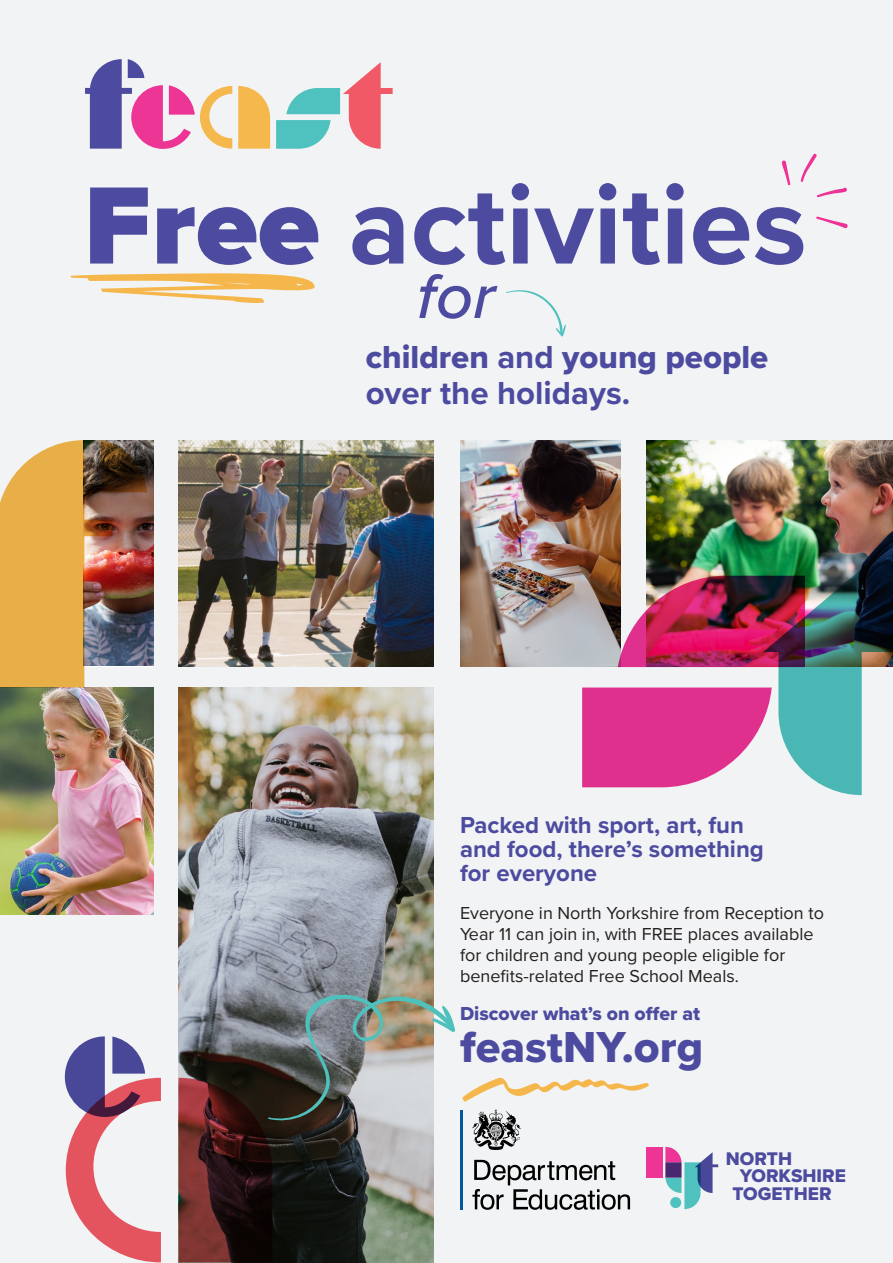
<style>
.page{position:relative;width:893px;height:1263px;background:#f2f3f4}
.page>*{position:absolute;margin:0;border:0;box-sizing:border-box;transform-origin:0 0}
.t1{font:700 114px "Proxima Nova";color:#4c4b9f}
.t2{font:italic 500 64.95px "Proxima Nova";color:#4c4b9f}
.t3{font:45px "Proxima Nova Extrabld";color:#4c4b9f}
.t4{font:33px/36px "Proxima Nova Extrabld";color:#4c4b9f}
.t5{font:700 24px/24px "Proxima Nova";color:#4c4b9f}
.t6{font:19.5px "Proxima Nova Extrabld";color:#4c4b9f}
.t7{font:19.05px/34.7px "Proxima Nova Extrabld";color:#4c4b9f}
.t8{font:18px/21px "Proxima Nova";color:#231f20}
.s1{font-weight:900}
.s2{font-family:"Proxima Nova";font-weight:700}
</style>
<div class="page">
<svg style="left:462px;top:1077px;width:187px;height:25px"></svg>
<svg style="left:472px;top:1110px;width:158px;height:100px"></svg>
<hr style="left:460px;top:1110px;width:2px;height:100px;background:#0158a1">
<div style="left:646px;top:1147px;width:16px;height:30px;background:#ed3596"></div>
<svg style="left:665px;top:1147px;width:53px;height:62px"></svg>
<svg style="left:276px;top:62px;width:117px;height:87px"></svg>
<svg style="left:85px;top:59px;width:147px;height:90px"></svg>
<svg style="left:238px;top:86px;width:32px;height:63px"></svg>
<img style="left:646px;top:440px;width:247px;height:136px">
<img style="left:460px;top:440px;width:161px;height:227px">
<img style="left:179px;top:440px;width:255px;height:227px">
<img style="left:179px;top:687px;width:255px;height:576px">
<img style="left:147px;top:440px;width:6px;height:225px">
<img style="left:0;top:687px;width:153px;height:227px">
<svg style="left:70px;top:273px;width:245px;height:30px"></svg>
<svg style="left:800px;top:153px;width:47px;height:45px"></svg>
<svg style="left:816px;top:216px;width:32px;height:13px"></svg>
<svg style="left:782px;top:161px;width:9px;height:25px"></svg>
<svg style="left:506px;top:290px;width:60px;height:47px"></svg>
<img style="left:0;top:440px;width:147px;height:247px">
<img style="left:582px;top:576px;width:181px;height:211px">
<img style="left:763px;top:569px;width:130px;height:226px">
<img style="left:179px;top:985px;width:276px;height:277px">
<svg style="left:65px;top:1036px;width:96px;height:226px"></svg>
<p class="t1" style="left:84px;top:141px;width:724px"><span class="s1">Free</span> activities</p>
<p class="t2" style="left:417px;top:248px;width:80px">for</p>
<p class="t4" style="left:366px;top:338px;width:404px">children <span class="s2">and</span> young people <span class="s2">over the holidays.</span></p>
<p class="t5" style="left:460px;top:813px;width:305px">Packed with sport, art, fun and food, there’s something for everyone</p>
<p class="t8" style="left:460px;top:902px;width:366px">Everyone in North Yorkshire from Reception to Year 11 can join in, with FREE places available for children and young people eligible for benefits-related Free School Meals.</p>
<p class="t6" style="left:460px;top:999px;width:242px">Discover what’s on offer at</p>
<p class="t3" style="left:460px;top:1014px;width:245px">feastNY.org</p>
<p class="t7" style="left:732px;top:1141px;width:101px;text-indent:-6px">NORTH<br>TOGETHER</p>
<p class="t7" style="left:740px;top:1158px;width:108px">YORKSHIRE</p>
</div>
